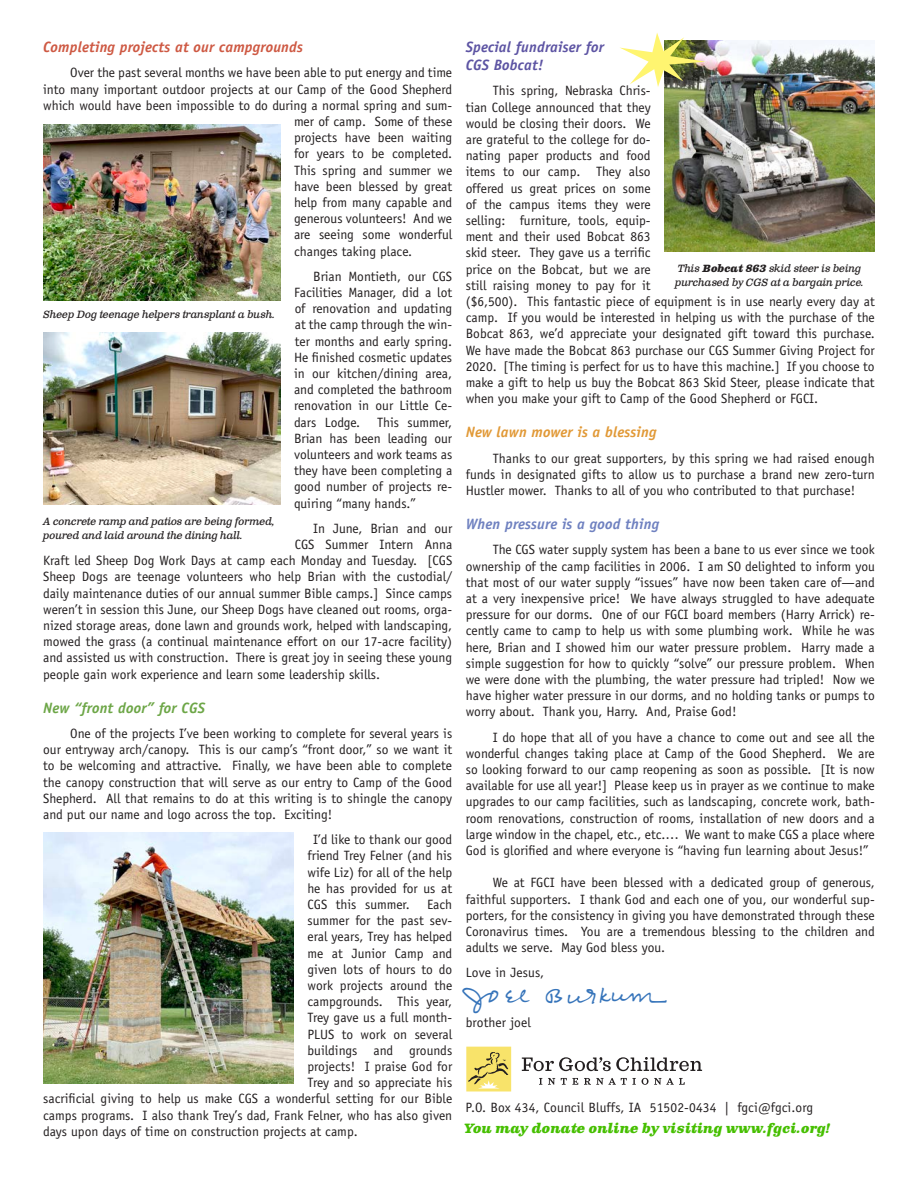
<style>
.page{position:relative;width:918px;height:1188px;background:#fff}
.page>*{position:absolute;margin:0;border:0;box-sizing:border-box;transform-origin:0 0}
.t1{font:37.5px "JB Sig";color:#3674ba}
.t2{font:italic 700 15px "Officina Sans";letter-spacing:.01em;color:#ce5943}
.t3{font:italic 700 15px "Officina Sans";letter-spacing:.01em;color:#5d54a3}
.t4{font:italic 700 15px "Officina Sans";letter-spacing:.01em;color:#6f81c0}
.t5{font:italic 700 15px "Officina Sans";letter-spacing:.01em;color:#e19937}
.t6{font:italic 700 15px "Officina Sans";letter-spacing:.01em;color:#6da647}
.t7{font:13.5px/16.2px "Officina Sans";color:#231f20;text-align:justify}
.t8{font:italic 700 13.5px "Clarendon Text Pro";letter-spacing:-.015em;color:#46bf00}
.t9{font:italic 10.5px/13.5px "Clarendon Text Pro";letter-spacing:-.02em;color:#231f20}
.s1{font-weight:700}
</style>
<div class="page">
<svg style="left:522px;top:1057px;width:180px;height:14px"></svg>
<svg style="left:539px;top:1078px;width:3px;height:7px"></svg>
<svg style="left:548px;top:1078px;width:7px;height:7px"></svg>
<svg style="left:561px;top:1078px;width:17px;height:7px"></svg>
<svg style="left:584px;top:1078px;width:52px;height:7px"></svg>
<svg style="left:642px;top:1078px;width:43px;height:7px"></svg>
<div style="left:466px;top:1047px;width:45px;height:44px;background:#f8e36a"></div>
<svg style="left:468px;top:1052px;width:41px;height:37px"></svg>
<img style="left:664px;top:40px;width:211px;height:211px">
<img style="left:43px;top:124px;width:238px;height:177px">
<img style="left:43px;top:333px;width:238px;height:172px">
<img style="left:43px;top:832px;width:251px;height:251px">
<img style="left:620px;top:33px;width:86px;height:54px">
<p class="t2" style="left:43px;top:38px;width:261px">Completing projects at our campgrounds</p>
<p class="t7" style="left:70px;top:65px;width:384px">Over the past several months we have been able to put energy and time</p>
<p class="t7" style="left:43px;top:81px;width:411px">into many important outdoor projects at our Camp of the Good Shepherd</p>
<p class="t7" style="left:43px;top:97px;width:411px">which would have been impossible to do during a normal spring and sum-</p>
<p class="t7" style="left:294px;top:113px;width:160px">mer of camp. Some of these</p>
<p class="t7" style="left:294px;top:130px;width:160px">projects have been waiting</p>
<p class="t7" style="left:294px;top:146px;width:160px">for years to be completed.</p>
<p class="t7" style="left:294px;top:162px;width:160px">This spring and summer we</p>
<p class="t7" style="left:294px;top:178px;width:160px">have been blessed by great</p>
<p class="t7" style="left:294px;top:194px;width:160px">help from many capable and</p>
<p class="t7" style="left:294px;top:211px;width:160px">generous volunteers! And we</p>
<p class="t7" style="left:294px;top:227px;width:160px">are seeing some wonderful</p>
<p class="t7" style="left:294px;top:243px;width:120px">changes taking place.</p>
<p class="t7" style="left:294px;top:268px;width:160px;text-indent:19px">Brian Montieth, our CGS Facilities Manager, did a lot of renovation and updating at the camp through the win&shy;ter months and early spring.<br>He finished cosmetic updates in our kitchen/dining area, and completed the bathroom renovation in our Little Ce&shy;dars Lodge. This summer, Brian has been leading our volunteers and work teams as they have been completing a good number of projects re&shy;quiring “many hands.”</p>
<p class="t7" style="left:313px;top:520px;width:141px">In June, Brian and our</p>
<p class="t7" style="left:295px;top:536px;width:159px">CGS Summer Intern Anna</p>
<p class="t7" style="left:43px;top:553px;width:411px">Kraft led Sheep Dog Work Days at camp each Monday and Tuesday. [CGS</p>
<p class="t7" style="left:43px;top:569px;width:411px">Sheep Dogs are teenage volunteers who help Brian with the custodial/</p>
<p class="t7" style="left:43px;top:585px;width:410px">daily maintenance duties of our annual summer Bible camps.] Since camps</p>
<p class="t7" style="left:43px;top:601px;width:411px">weren’t in session this June, our Sheep Dogs have cleaned out rooms, orga-</p>
<p class="t7" style="left:43px;top:617px;width:411px">nized storage areas, done lawn and grounds work, helped with landscaping,</p>
<p class="t7" style="left:43px;top:634px;width:411px">mowed the grass (a continual maintenance effort on our 17-acre facility)</p>
<p class="t7" style="left:43px;top:650px;width:410px">and assisted us with construction. There is great joy in seeing these young</p>
<p class="t7" style="left:43px;top:666px;width:338px">people gain work experience and learn some leadership skills.</p>
<p class="t6" style="left:43px;top:699px;width:163px">New “front door” for CGS</p>
<p class="t7" style="left:43px;top:725px;width:411px;text-indent:27px">One of the projects I’ve been working to complete for several years is our entryway arch/canopy. This is our camp’s “front door,” so we want it to be welcoming and attractive. Finally, we have been able to complete the canopy construction that will serve as our entry to Camp of the Good Shepherd. All that remains to do at this writing is to shingle the canopy and put our name and logo across the top. Exciting!</p>
<p class="t7" style="left:308px;top:832px;width:146px;text-indent:6px">I’d like to thank our good friend Trey Felner (and his wife Liz) for all of the help he has provided for us at CGS this summer.</p>
<p class="t3" style="left:466px;top:38px;width:140px">Special fundraiser for</p>
<p class="t3" style="left:466px;top:56px;width:79px">CGS Bobcat!</p>
<p class="t7" style="left:466px;top:83px;width:411px;text-align:left;text-indent:27px">This spring, Nebraska Chris-<br>tian College announced that they<br>would be closing their doors. We<br>are grateful to the college for do-<br>nating paper products and food<br>items to our camp. They also<br>offered us great prices on some<br>of the campus items they were<br>selling: furniture, tools, equip-<br>ment and their used Bobcat 863<br>skid steer. They gave us a terrific<br>price on the Bobcat, but we are<br>still raising money to pay for it<br>($6,500). This fantastic piece of equipment is in use nearly every day at camp. If you would be interested in helping us with the purchase of the Bobcat 863, we’d appreciate your designated gift toward this purchase.<br>We have made the Bobcat 863 purchase our CGS Summer Giving Project for 2020. [The timing is perfect for us to have this machine.] If you choose to make a gift to help us buy the Bobcat 863 Skid Steer, please indicate that when you make your gift to Camp of the Good Shepherd or FGCI.</p>
<p class="t5" style="left:466px;top:423px;width:192px">New lawn mower is a blessing</p>
<p class="t7" style="left:466px;top:450px;width:411px;text-indent:27px">Thanks to our great supporters, by this spring we had raised enough funds in designated gifts to allow us to purchase a brand new zero-turn Hustler mower. Thanks to all of you who contributed to that purchase!</p>
<p class="t4" style="left:466px;top:515px;width:195px">When pressure is a good thing</p>
<p class="t7" style="left:466px;top:542px;width:411px;text-indent:27px">The CGS water supply system has been a bane to us ever since we took ownership of the camp facilities in 2006. I am SO delighted to inform you that most of our water supply “issues” have now been taken care of—and at a very inexpensive price! We have always struggled to have adequate pressure for our dorms. One of our FGCI board members (Harry Arrick) re&shy;cently came to camp to help us with some plumbing work. While he was here, Brian and I showed him our water pressure problem. Harry made a simple suggestion for how to quickly “solve” our pressure problem. When we were done with the plumbing, the water pressure had tripled! Now we have higher water pressure in our dorms, and no holding tanks or pumps to worry about. Thank you, Harry. And, Praise God!</p>
<p class="t7" style="left:466px;top:729px;width:411px;text-indent:27px">I do hope that all of you have a chance to come out and see all the wonderful changes taking place at Camp of the Good Shepherd. We are so looking forward to our camp reopening as soon as possible. [It is now available for use all year!] Please keep us in prayer as we continue to make upgrades to our camp facilities, such as landscaping, concrete work, bath&shy;room renovations, construction of rooms, installation of new doors and a large window in the chapel, etc., etc.… We want to make CGS a place where God is glorified and where everyone is “having fun learning about Jesus!”</p>
<p class="t7" style="left:466px;top:875px;width:411px;text-indent:27px">We at FGCI have been blessed with a dedicated group of generous, faithful supporters. I thank God and each one of you, our wonderful sup&shy;porters, for the consistency in giving you have demonstrated through these Coronavirus times. You are a tremendous blessing to the children and adults we serve. May God bless you.</p>
<p class="t7" style="left:466px;top:965px;width:80px">Love in Jesus,</p>
<p class="t1" style="left:466px;top:974px;width:216px">J</p>
<p class="t7" style="left:466px;top:1014px;width:67px">brother joel</p>
<p class="t9" style="left:678px;top:262px;width:185px">This <span class="s1">Bobcat 863</span> skid steer is being</p>
<p class="t9" style="left:675px;top:276px;width:190px">purchased by CGS at a bargain price.</p>
<p class="t9" style="left:43px;top:308px;width:233px">Sheep Dog teenage helpers transplant a bush.</p>
<p class="t9" style="left:43px;top:515px;width:233px">A concrete ramp and patios are being formed, poured and laid around the dining hall.</p>
<p class="t7" style="left:427px;top:896px;width:27px">Each</p>
<p class="t7" style="left:308px;top:913px;width:146px">summer for the past sev-</p>
<p class="t7" style="left:308px;top:929px;width:146px">eral years, Trey has helped</p>
<p class="t7" style="left:308px;top:945px;width:146px">me at Junior Camp and</p>
<p class="t7" style="left:308px;top:961px;width:146px">given lots of hours to do</p>
<p class="t7" style="left:308px;top:977px;width:146px">work projects around the</p>
<p class="t7" style="left:308px;top:994px;width:146px">campgrounds. This year,</p>
<p class="t7" style="left:308px;top:1010px;width:146px">Trey gave us a full month-</p>
<p class="t7" style="left:308px;top:1026px;width:146px">PLUS to work on several</p>
<p class="t7" style="left:308px;top:1042px;width:146px">buildings and grounds</p>
<p class="t7" style="left:308px;top:1058px;width:146px">projects! I praise God for</p>
<p class="t7" style="left:308px;top:1075px;width:146px">Trey and so appreciate his</p>
<p class="t7" style="left:43px;top:1091px;width:411px">sacrificial giving to help us make CGS a wonderful setting for our Bible</p>
<p class="t7" style="left:43px;top:1107px;width:411px">camps programs. I also thank Trey’s dad, Frank Felner, who has also given</p>
<p class="t7" style="left:43px;top:1123px;width:316px">days upon days of time on construction projects at camp.</p>
<p class="t8" style="left:464px;top:1120px;width:368px">You may donate online by visiting www.fgci.org!</p>
<p class="t7" style="left:465px;top:1099px;width:349px">P.O. Box 434, Council Bluffs, IA 51502-0434 | fgci@fgci.org</p>
</div>
